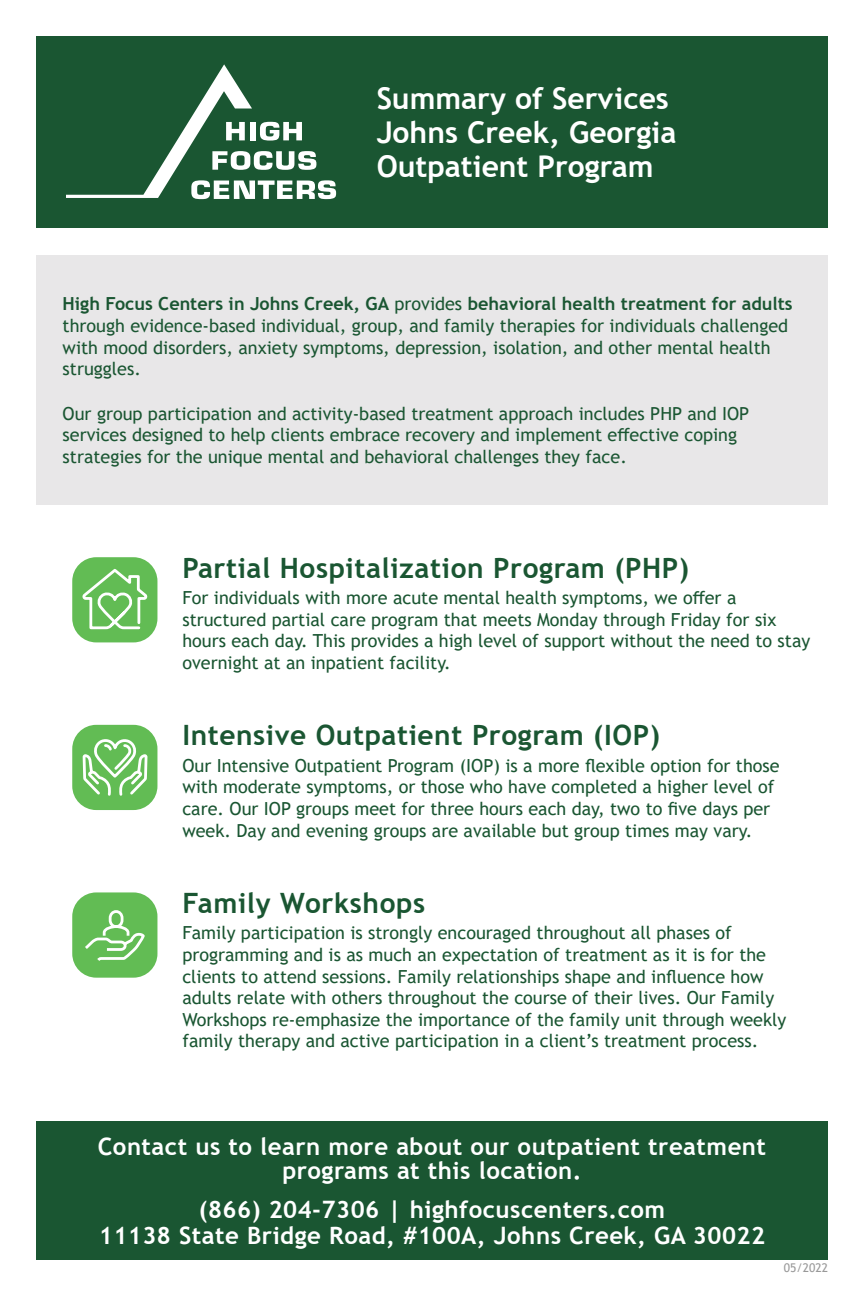
<style>
.page{position:relative;width:864px;height:1296px;background:#fff}
.page>*{position:absolute;margin:0;border:0;box-sizing:border-box;transform-origin:0 0}
.t1{font:700 30px/34px "Trebuchet MS";color:#fff}
.t2{font:700 28px "Trebuchet MS";letter-spacing:.02em;color:#1a5632}
.t3{font:700 24px/26px "Trebuchet MS";letter-spacing:.02em;color:#fff;text-align:center}
.t4{font:18px/21.6px "Trebuchet MS";color:#1a5632}
.t5{font:12px "Trebuchet MS";color:#999}
.s1{font-weight:700}
</style>
<div class="page">
<div style="left:36px;top:255px;width:792px;height:250px;background:#e8e7e8"></div>
<div style="left:36px;top:1122px;width:792px;height:138px;background:#1a5632"></div>
<div style="left:36px;top:36px;width:792px;height:192px;background:#1a5632"></div>
<svg style="left:66px;top:64px;width:270px;height:135px"></svg>
<div style="left:72px;top:557px;width:85px;height:85px;background:#62bc54;border-radius:24px"></div>
<div style="left:72px;top:725px;width:85px;height:85px;background:#62bc54;border-radius:24px"></div>
<div style="left:72px;top:892px;width:85px;height:86px;background:#62bc54;border-radius:24px"></div>
<svg style="left:79px;top:557px;width:70px;height:421px"></svg>
<h1 class="t1" style="left:377px;top:81px;width:301px">Summary of Services<br>Johns Creek, Georgia<br>Outpatient Program</h1>
<p class="t4" style="left:63px;top:293px;width:732px"><span class="s1">High Focus Centers in Johns Creek, GA</span> provides <span class="s1">behavioral health treatment for adults </span>through evidence-based individual, group, and family therapies for individuals challenged with mood disorders, anxiety symptoms, depression, isolation, and other mental health struggles.</p>
<p class="t4" style="left:63px;top:402px;width:688px">Our group participation and activity-based treatment approach includes PHP and IOP services designed to help clients embrace recovery and implement effective coping strategies for the unique mental and behavioral challenges they face.</p>
<h2 class="t2" style="left:182px;top:550px;width:508px">Partial Hospitalization Program (PHP)</h2>
<p class="t4" style="left:182px;top:587px;width:629px">For individuals with more acute mental health symptoms, we offer a structured partial care program that meets Monday through Friday for six hours each day. This provides a high level of support without the need to stay overnight at an inpatient facility.</p>
<h2 class="t2" style="left:182px;top:718px;width:479px">Intensive Outpatient Program (IOP)</h2>
<p class="t4" style="left:182px;top:755px;width:599px">Our Intensive Outpatient Program (IOP) is a more flexible option for those with moderate symptoms, or those who have completed a higher level of care. Our IOP groups meet for three hours each day, two to five days per week. Day and evening groups are available but group times may vary.</p>
<h2 class="t2" style="left:182px;top:886px;width:244px">Family Workshops</h2>
<p class="t4" style="left:182px;top:922px;width:605px">Family participation is strongly encouraged throughout all phases of programming and is as much an expectation of treatment as it is for the clients to attend sessions. Family relationships shape and influence how adults relate with others throughout the course of their lives. Our Family Workshops re-emphasize the importance of the family unit through weekly family therapy and active participation in a client’s treatment process.</p>
<h3 class="t3" style="left:98px;top:1135px;width:670px;line-height:24px">Contact us to learn more about our outpatient treatment programs at this location.</h3>
<h3 class="t3" style="left:99px;top:1196px;width:668px">(866) 204-7306 | highfocuscenters.com<br>11138 State Bridge Road, #100A, Johns Creek, GA 30022</h3>
<p class="t5" style="left:784px;top:1260px;width:46px">05/2022</p>
</div>
